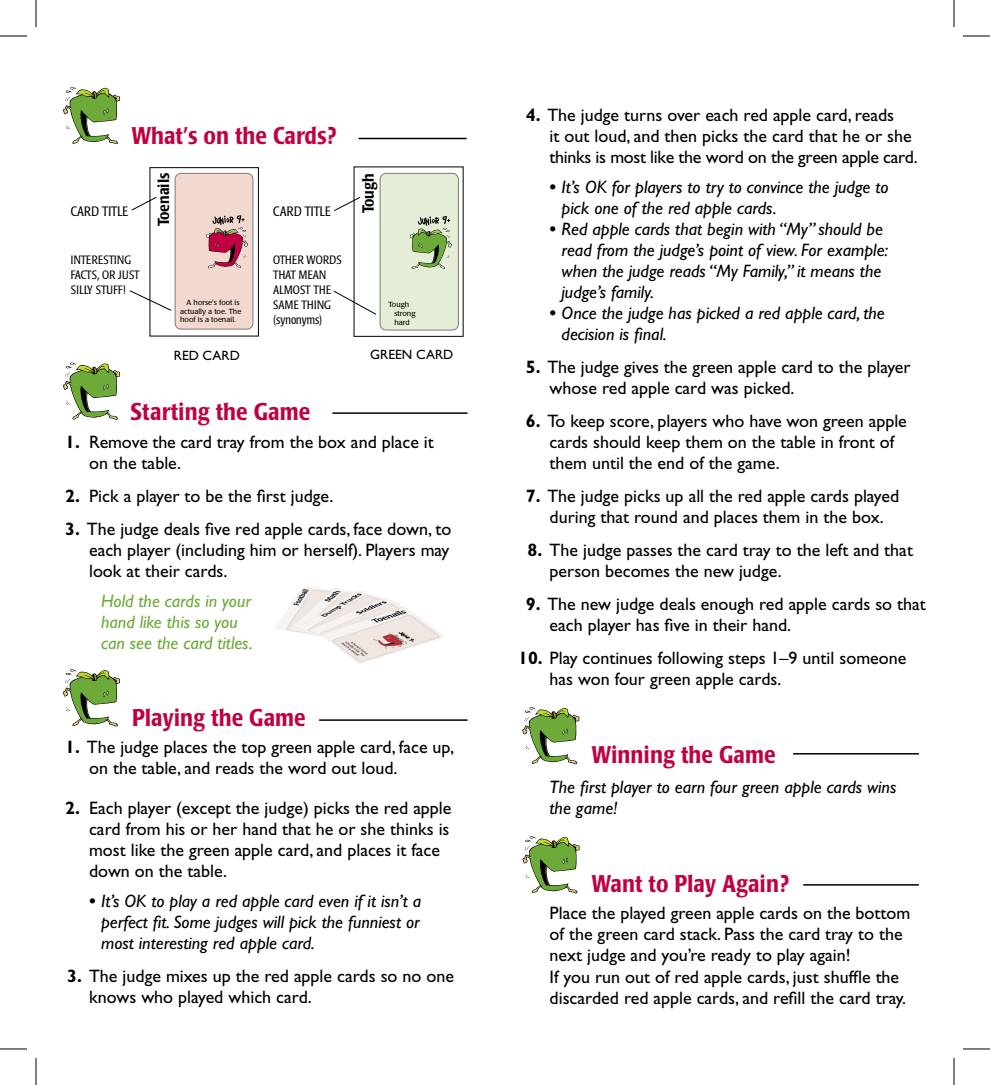
<style>
.page{position:relative;width:990px;height:1085px;background:#fff}
.page>*{position:absolute;margin:0;border:0;box-sizing:border-box;transform-origin:0 0}
.t1{font:500 condensed 24px "Poppl Laudatio";color:#bf0042}
.t2{font:18px/21px "Gill Sans";color:#000}
.t3{font:italic 18px/21px "Gill Sans";color:#000}
.t4{font:italic 18px/21px "Gill Sans";color:#6daa3a}
.t5{font:500 condensed 16.05px "Poppl Laudatio";color:#000}
.t6{font:500 condensed 15.9px "Poppl Laudatio";color:#000}
.t7{font:300 condensed 13.5px "Poppl Laudatio";color:#000}
.t8{font:13.5px "Gill Sans";color:#000}
.t9{font:300 condensed 12px/15px "Poppl Laudatio";color:#000}
.t10{font:7.35px/8.7px "Poppl Laudatio";color:#000}
.s1{font-weight:700}
</style>
<div class="page">
<hr style="left:358px;top:138px;width:109px;height:1px;background:#000">
<hr style="left:319px;top:719px;width:149px;height:2px;background:#000">
<hr style="left:793px;top:753px;width:126px;height:1px;background:#000">
<hr style="left:803px;top:884px;width:116px;height:1px;background:#000">
<hr style="left:332px;top:412px;width:136px;height:2px;background:#000">
<svg style="left:63px;top:87px;width:57px;height:57px"></svg>
<svg style="left:63px;top:362px;width:57px;height:57px"></svg>
<svg style="left:63px;top:669px;width:57px;height:57px"></svg>
<svg style="left:522px;top:707px;width:57px;height:57px"></svg>
<svg style="left:523px;top:836px;width:57px;height:57px"></svg>
<svg style="left:333px;top:173px;width:126px;height:157px"></svg>
<div style="left:150px;top:167px;width:109px;height:169px;border:1px solid #000"></div>
<svg style="left:129px;top:173px;width:125px;height:156px"></svg>
<img style="left:275px;top:587px;width:170px;height:77px">
<svg style="left:36px;top:0;width:1px;height:27px"></svg>
<svg style="left:0;top:36px;width:27px;height:1px"></svg>
<svg style="left:954px;top:0;width:1px;height:27px"></svg>
<svg style="left:963px;top:36px;width:27px;height:1px"></svg>
<svg style="left:36px;top:1058px;width:1px;height:26px"></svg>
<svg style="left:0;top:1048px;width:27px;height:1px"></svg>
<svg style="left:954px;top:1058px;width:1px;height:26px"></svg>
<svg style="left:963px;top:1048px;width:27px;height:1px"></svg>
<h1 class="t1" style="left:132px;top:122px;width:207px">What’s on the Cards?</h1>
<p class="t6" style="left:154px;top:226px;width:55px;rotate:-90deg">Toenails</p>
<p class="t7" style="left:71px;top:203px;width:59px">CARD TITLE</p>
<p class="t9" style="left:71px;top:253px;width:70px">INTERESTING<br>FACTS, OR JUST<br>SILLY STUFF!</p>
<p class="t9" style="left:273px;top:253px;width:70px">OTHER WORDS<br>THAT MEAN<br>ALMOST THE<br>SAME THING (synonyms)</p>
<p class="t7" style="left:273px;top:203px;width:59px">CARD TITLE</p>
<p class="t10" style="left:180px;top:298px;width:63px;text-indent:6px">A horse's foot is actually a toe. The hoof is a toenail.</p>
<p class="t5" style="left:359px;top:213px;width:42px;rotate:-90deg">Tough</p>
<p class="t10" style="left:394px;top:301px;width:23px;text-indent:-6px">Tough strong hard</p>
<p class="t8" style="left:174px;top:347px;width:67px">RED CARD</p>
<p class="t8" style="left:370px;top:347px;width:85px">GREEN CARD</p>
<h1 class="t1" style="left:130px;top:398px;width:182px">Starting the Game</h1>
<p class="t2" style="left:89px;top:431px;width:346px;text-indent:-24px"><span class="s1">1.</span> Remove the card tray from the box and place it on the table.</p>
<p class="t2" style="left:65px;top:485px;width:270px"><span class="s1">2.</span> Pick a player to be the first judge.</p>
<p class="t2" style="left:89px;top:518px;width:364px;text-align:justify;text-indent:-24px"><span class="s1">3.</span> The judge deals five red apple cards, face down, to each player (including him or herself). Players may look at their cards.</p>
<p class="t4" style="left:101px;top:590px;width:153px">Hold the cards in your hand like this so you can see the card titles.</p>
<h1 class="t1" style="left:132px;top:704px;width:175px">Playing the Game</h1>
<p class="t2" style="left:89px;top:736px;width:366px;text-indent:-24px"><span class="s1">1.</span> The judge places the top green apple card, face up, on the table, and reads the word out loud.</p>
<p class="t2" style="left:89px;top:797px;width:364px;text-indent:-24px"><span class="s1">2.</span> Each player (except the judge) picks the red apple card from his or her hand that he or she thinks is most like the green apple card, and places it face down on the table.</p>
<p class="t3" style="left:101px;top:890px;width:322px;text-align:justify;text-indent:-12px"><span class="s1">•</span> It’s OK to play a red apple card even if it isn’t a perfect fit. Some judges will pick the funniest or most interesting red apple card.</p>
<p class="t2" style="left:89px;top:965px;width:366px;text-indent:-22px"><span class="s1">3.</span> The judge mixes up the red apple cards so no one knows who played which card.</p>
<p class="t2" style="left:550px;top:104px;width:370px;text-indent:-24px"><span class="s1">4.</span> The judge turns over each red apple card, reads<br>it out loud, and then picks the card that he or she thinks is most like the word on the green apple card.</p>
<p class="t3" style="left:562px;top:176px;width:328px;text-indent:-12px"><span class="s1">•</span> It’s OK for players to try to convince the judge to pick one of the red apple cards.</p>
<p class="t3" style="left:562px;top:218px;width:328px;text-indent:-12px"><span class="s1">•</span> Red apple cards that begin with “My” should be read from the judge’s point of view. For example: when the judge reads “My Family,” it means the judge’s family.</p>
<p class="t3" style="left:562px;top:302px;width:325px;text-indent:-12px"><span class="s1">•</span> Once the judge has picked a red apple card, the decision is final.</p>
<p class="t2" style="left:550px;top:356px;width:363px;text-indent:-24px"><span class="s1">5.</span> The judge gives the green apple card to the player whose red apple card was picked.</p>
<p class="t2" style="left:550px;top:410px;width:359px;text-indent:-24px"><span class="s1">6.</span> To keep score, players who have won green apple cards should keep them on the table in front of them until the end of the game.</p>
<p class="t2" style="left:526px;top:485px;width:375px;text-align:center"><span class="s1">7.</span> The judge picks up all the red apple cards played during that round and places them in the box.</p>
<p class="t2" style="left:550px;top:539px;width:365px;text-indent:-22px"><span class="s1">8.</span> The judge passes the card tray to the left and that person becomes the new judge.</p>
<p class="t2" style="left:550px;top:593px;width:378px;text-indent:-24px"><span class="s1">9.</span> The new judge deals enough red apple cards so that each player has five in their hand.</p>
<p class="t2" style="left:550px;top:647px;width:358px;text-indent:-32px"><span class="s1">10.</span> Play continues following steps 1–9 until someone has won four green apple cards.</p>
<h1 class="t1" style="left:592px;top:741px;width:186px">Winning the Game</h1>
<p class="t3" style="left:550px;top:776px;width:348px">The first player to earn four green apple cards wins the game!</p>
<h1 class="t1" style="left:592px;top:870px;width:199px">Want to Play Again?</h1>
<p class="t2" style="left:550px;top:903px;width:362px">Place the played green apple cards on the bottom of the green card stack. Pass the card tray to the next judge and you’re ready to play again!<br>If you run out of red apple cards, just shuffle the discarded red apple cards, and refill the card tray.</p>
</div>
